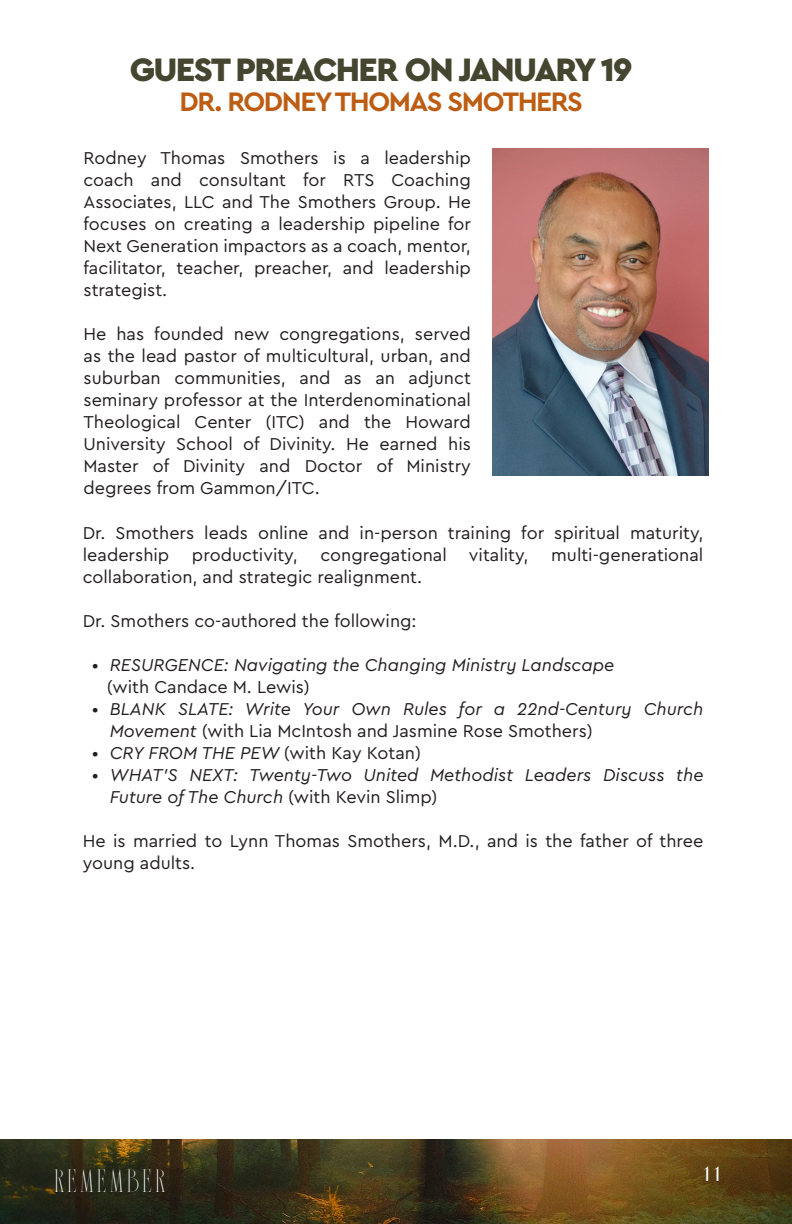
<style>
.page{position:relative;width:792px;height:1224px;background:#fff}
.page>*{position:absolute;margin:0;border:0;box-sizing:border-box;transform-origin:0 0}
.TITLE_W{font:900 34px "Cera Pro";letter-spacing:-.05em;color:#454530}
.t1{font:30px "Vagesha Rolenda";letter-spacing:.095em;color:#fff}
.t2{font:700 28px "Cera Pro";letter-spacing:-.05em;color:#bd5d13}
.t3{font:20px "Ivy Mode";color:#fff}
.t4{font:18px/22px "Cera Pro";color:#231f20;text-align:justify}
.t5{font:italic 18px/22px "Cera Pro";color:#231f20}
.s1{font-style:normal}
</style>
<div class="page">
<img style="left:0;top:1139px;width:792px;height:85px">
<img style="left:492px;top:148px;width:217px;height:327px">
<p class="TITLE_W" style="left:130px;top:47px;width:504px">GUEST PREACHER ON JANUARY 19</p>
<p class="t2" style="left:180px;top:83px;width:405px">DR. RODNEY THOMAS SMOTHERS</p>
<p class="t4" style="left:84px;top:146px;width:389px">Rodney Thomas Smothers is a leadership coach and consultant for RTS Coaching Associates, LLC and The Smothers Group. He focuses on creating a leadership pipeline for Next Generation impactors as a coach, mentor, facilitator, teacher, preacher, and leadership strategist.</p>
<p class="t4" style="left:84px;top:322px;width:389px">He has founded new congregations, served as the lead pastor of multicultural, urban, and suburban communities, and as an adjunct seminary professor at the Interdenominational Theological Center (ITC) and the Howard University School of Divinity. He earned his Master of Divinity and Doctor of Ministry degrees from Gammon/ITC.</p>
<p class="t4" style="left:83px;top:521px;width:622px">Dr. Smothers leads online and in-person training for spiritual maturity, leadership</p>
<p class="t4" style="left:192px;top:543px;width:107px">productivity,</p>
<p class="t4" style="left:320px;top:543px;width:210px">congregational vitality,</p>
<p class="t4" style="left:551px;top:543px;width:154px">multi-generational</p>
<p class="t4" style="left:83px;top:565px;width:341px">collaboration, and strategic realignment.</p>
<p class="t4" style="left:83px;top:609px;width:335px">Dr. Smothers co-authored the following:</p>
<p class="t5" style="left:92px;top:653px;width:524px">• RESURGENCE: Navigating the Changing Ministry Landscape</p>
<p class="t4" style="left:107px;top:675px;width:204px">(with Candace M. Lewis)</p>
<p class="t5" style="left:110px;top:697px;width:595px;text-indent:-18px">• BLANK SLATE: Write Your Own Rules for a 22nd-Century Church<br>Movement <span class="s1">(with Lia McIntosh and Jasmine Rose Smothers)</span></p>
<p class="t5" style="left:92px;top:741px;width:331px">• CRY FROM THE PEW <span class="s1">(with Kay Kotan)</span></p>
<p class="t5" style="left:110px;top:763px;width:595px;text-indent:-18px">• WHAT’S NEXT: Twenty-Two United Methodist Leaders Discuss the<br>Future of The Church <span class="s1">(with Kevin Slimp)</span></p>
<p class="t4" style="left:83px;top:829px;width:622px">He is married to Lynn Thomas Smothers, M.D., and is the father of three young adults.</p>
<h2 class="t1" style="left:54px;top:1165px;width:114px">REMEMBER</h2>
<p class="t3" style="left:704px;top:1160px;width:18px">11</p>
</div>
